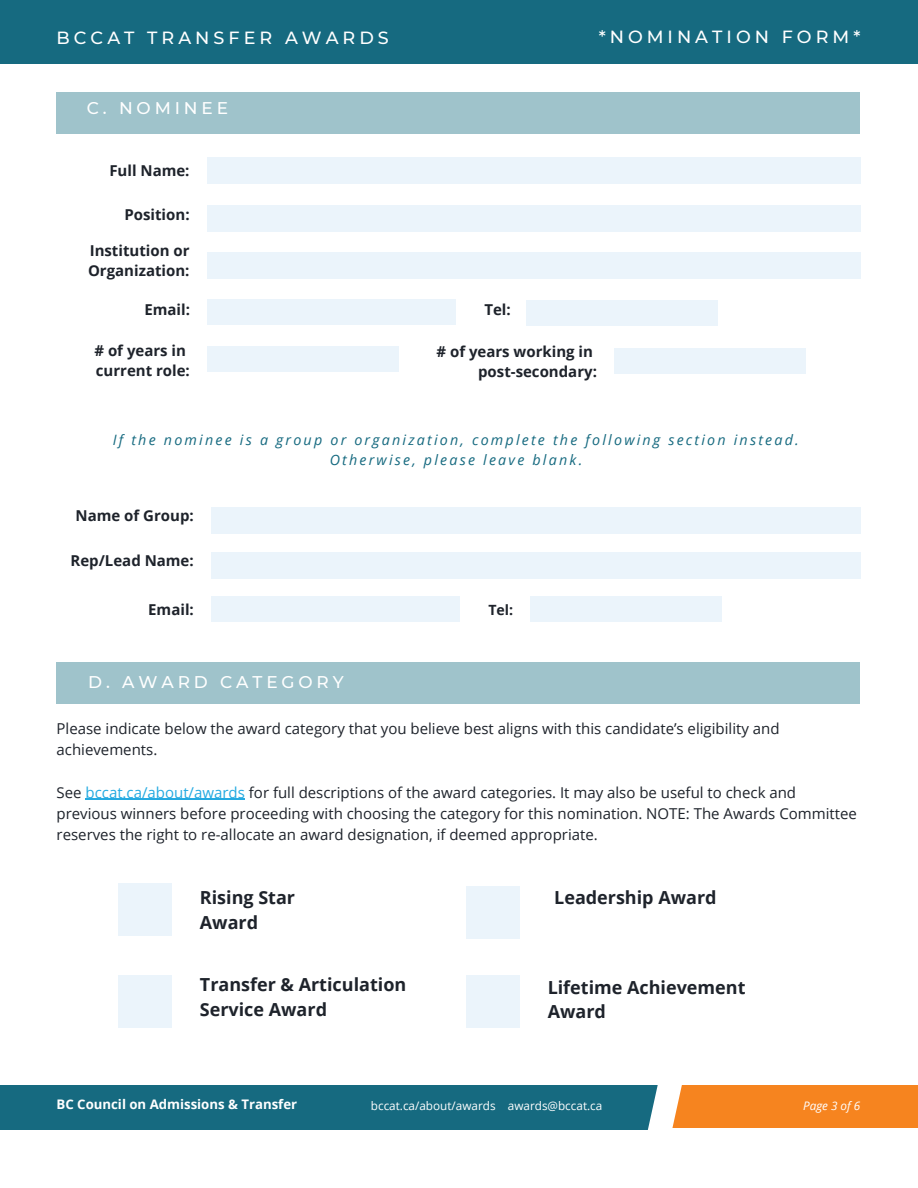
<style>
.page{position:relative;width:918px;height:1188px;background:#fff}
.page>*{position:absolute;margin:0;border:0;box-sizing:border-box;transform-origin:0 0}
.t1{font:700 18px/24.8px "Open Sans";color:#1e232b}
.t2{font:500 17.55px "Montserrat";letter-spacing:.225em;color:#fff}
.t3{font:500 16.95px "Montserrat";letter-spacing:.23em;color:#fff}
.t4{font:15px/21.3px "Open Sans";color:#1e232b}
.t5{font:700 15px/20.2px "Open Sans";color:#1e232b}
.t6{font:italic 14.25px/20.2px "Open Sans";letter-spacing:.155em;color:#166a80;text-align:center}
.t7{font:700 14.1px "Open Sans";color:#1e232b}
.t8{font:700 13.2px "Open Sans";color:#fff}
.t9{font:11.7px "Open Sans";color:#fff}
.t10{font:italic 11.7px "Open Sans";color:#fff}
.s1{color:#25aae1}
</style>
<div class="page">
<div style="left:211px;top:552px;width:649px;height:26px;background:#ebf4fb"></div>
<div style="left:211px;top:507px;width:649px;height:26px;background:#ebf4fb"></div>
<div style="left:211px;top:596px;width:249px;height:26px;background:#ebf4fb"></div>
<div style="left:531px;top:596px;width:191px;height:26px;background:#ebf4fb"></div>
<div style="left:207px;top:157px;width:653px;height:26px;background:#ebf4fb"></div>
<div style="left:207px;top:205px;width:653px;height:26px;background:#ebf4fb"></div>
<div style="left:207px;top:252px;width:653px;height:26px;background:#ebf4fb"></div>
<div style="left:207px;top:299px;width:249px;height:26px;background:#ebf4fb"></div>
<div style="left:527px;top:300px;width:191px;height:25px;background:#ebf4fb"></div>
<div style="left:207px;top:346px;width:191px;height:26px;background:#ebf4fb"></div>
<div style="left:614px;top:349px;width:192px;height:25px;background:#ebf4fb"></div>
<div style="left:57px;top:662px;width:803px;height:42px;background:#9fc3cb"></div>
<hr style="left:86px;top:799px;width:159px;height:1px;background:#25aae1">
<div style="left:0;top:1085px;width:663px;height:44px;background:#166a80"></div>
<div style="left:660px;top:1085px;width:258px;height:43px;background:#f6841f"></div>
<svg style="left:631px;top:1085px;width:51px;height:45px"></svg>
<div style="left:0;top:0;width:918px;height:64px;background:#166a80"></div>
<div style="left:57px;top:92px;width:803px;height:41px;background:#9fc3cb"></div>
<div style="left:118px;top:884px;width:54px;height:52px;background:#ebf4fb"></div>
<div style="left:118px;top:975px;width:54px;height:52px;background:#ebf4fb"></div>
<div style="left:466px;top:886px;width:54px;height:53px;background:#ebf4fb"></div>
<div style="left:466px;top:975px;width:54px;height:52px;background:#ebf4fb"></div>
<h2 class="t2" style="left:57px;top:27px;width:334px">BCCAT TRANSFER AWARDS</h2>
<h2 class="t3" style="left:87px;top:98px;width:143px">C. NOMINEE</h2>
<p class="t2" style="left:599px;top:26px;width:263px">*NOMINATION FORM*</p>
<h3 class="t5" style="left:109px;top:160px;width:82px">Full Name:</h3>
<h3 class="t5" style="left:124px;top:205px;width:67px">Position:</h3>
<h3 class="t5" style="left:88px;top:240px;width:103px">Institution or<br>Organization:</h3>
<h3 class="t5" style="left:144px;top:299px;width:47px">Email:</h3>
<h3 class="t5" style="left:484px;top:299px;width:28px">Tel:</h3>
<p class="t5" style="left:94px;top:340px;width:97px"># of years in current role:</p>
<h3 class="t5" style="left:437px;top:341px;width:162px;text-align:right"># of years working in post-secondary:</h3>
<h1 class="t6" style="left:113px;top:430px;width:688px">If the nominee is a group or organization, complete the following section instead.<br>Otherwise, please leave blank.</h1>
<h1 class="t5" style="left:76px;top:506px;width:120px">Name of Group:</h1>
<h1 class="t5" style="left:71px;top:551px;width:125px">Rep/Lead Name:</h1>
<h3 class="t5" style="left:148px;top:599px;width:47px">Email:</h3>
<h3 class="t7" style="left:488px;top:599px;width:26px">Tel:</h3>
<h3 class="t3" style="left:88px;top:671px;width:257px">D. AWARD CATEGORY</h3>
<h3 class="t4" style="left:57px;top:717px;width:724px">Please indicate below the award category that you believe best aligns with this candidate’s eligibility and achievements.</h3>
<h3 class="t4" style="left:57px;top:781px;width:802px">See <span class="s1">bccat.ca/about/awards</span> for full descriptions of the award categories. It may also be useful to check and previous winners before proceeding with choosing the category for this nomination. NOTE: The Awards Committee reserves the right to re-allocate an award designation, if deemed appropriate.</h3>
<h2 class="t1" style="left:200px;top:884px;width:97px">Rising Star<br>Award</h2>
<h2 class="t1" style="left:200px;top:972px;width:208px">Transfer &amp; Articulation<br>Service Award</h2>
<p class="t1" style="left:554px;top:884px;width:164px">Leadership Award</p>
<h5 class="t1" style="left:548px;top:974px;width:199px">Lifetime Achievement<br>Award</h5>
<h4 class="t8" style="left:57px;top:1095px;width:242px">BC Council on Admissions &amp; Transfer</h4>
<h4 class="t9" style="left:371px;top:1098px;width:233px">bccat.ca/about/awards awards@bccat.ca</h4>
<h1 class="t10" style="left:803px;top:1098px;width:59px">Page 3 of 6</h1>
</div>
